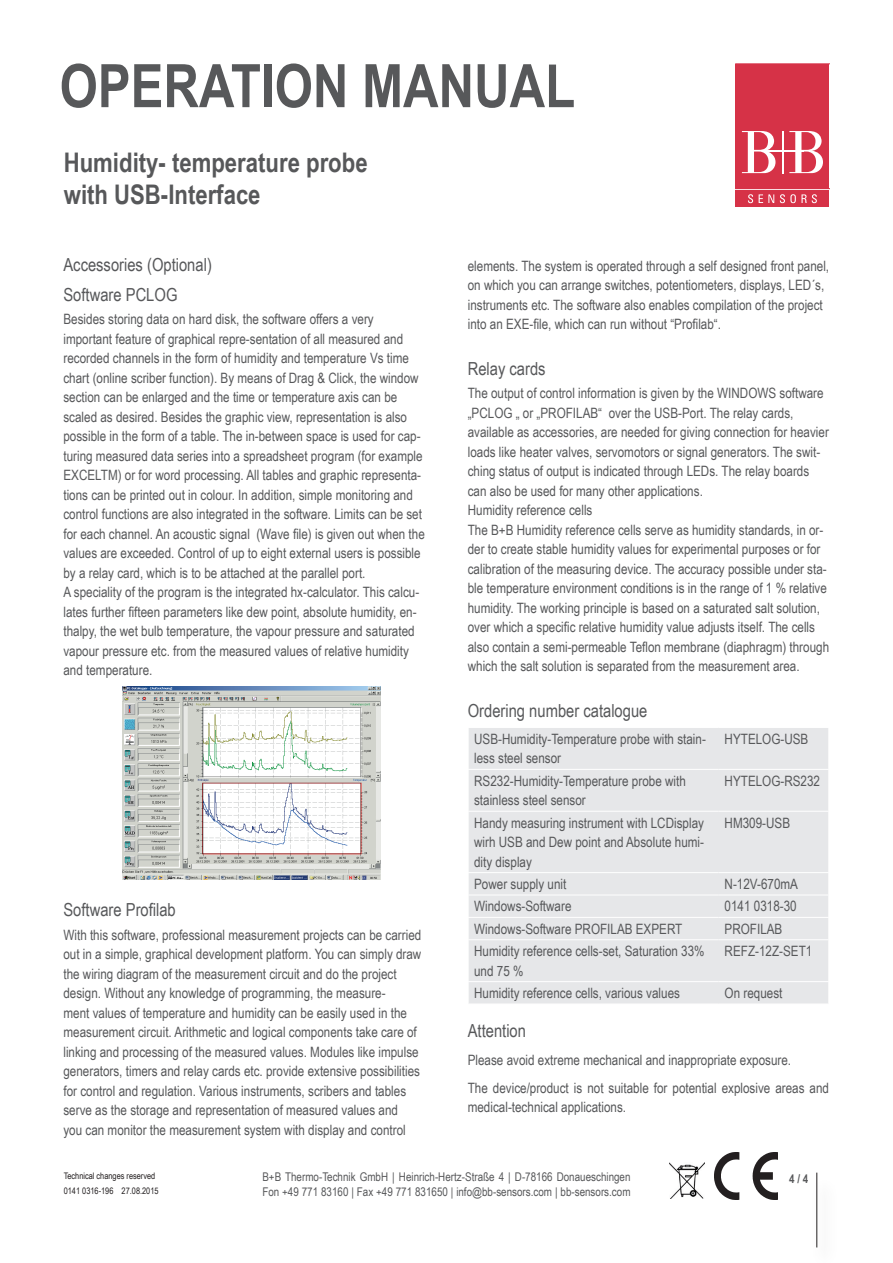
<style>
.page{position:relative;width:893px;height:1263px;background:#fff}
.page>*{position:absolute;margin:0;border:0;box-sizing:border-box;transform-origin:0 0}
.t1{font:700 60px "Arial Narrow";color:#57585a}
.t2{font:700 27px/32.4px "Arial Narrow";color:#57585a}
.t3{font:18px/30.2px "Arial Narrow";color:#57585a}
.t4{font:14.25px/19.5px "Arial Narrow";color:#57585a}
.t5{font:12px/14.4px "Arial Narrow";color:#57585a}
.t6{font:700 12px "Arial Narrow";color:#57585a}
.t7{font:9px/15px "Arial Narrow";color:#231f20}
</style>
<div class="page">
<img style="left:122px;top:687px;width:259px;height:192px">
<div style="left:469px;top:728px;width:359px;height:41px;background:#e6e7e9"></div>
<div style="left:469px;top:770px;width:359px;height:234px;background:#e6e7e9"></div>
<hr style="left:468px;top:811px;width:251px;height:1px;background:#fff">
<hr style="left:719px;top:811px;width:110px;height:1px;background:#fff">
<hr style="left:468px;top:872px;width:251px;height:1px;background:#fff">
<hr style="left:719px;top:872px;width:110px;height:1px;background:#fff">
<hr style="left:468px;top:895px;width:251px;height:1px;background:#fff">
<hr style="left:719px;top:895px;width:110px;height:1px;background:#fff">
<hr style="left:468px;top:917px;width:251px;height:1px;background:#fff">
<hr style="left:719px;top:917px;width:110px;height:1px;background:#fff">
<hr style="left:468px;top:939px;width:251px;height:1px;background:#fff">
<hr style="left:719px;top:939px;width:110px;height:1px;background:#fff">
<hr style="left:468px;top:981px;width:251px;height:1px;background:#fff">
<hr style="left:719px;top:981px;width:110px;height:1px;background:#fff">
<div style="left:736px;top:190px;width:93px;height:17px;background:#d63247"></div>
<svg style="left:736px;top:64px;width:93px;height:139px"></svg>
<hr style="left:816px;top:1172px;width:1px;height:75px;background:#231f20">
<img style="left:715px;top:1152px;width:62px;height:47px">
<img style="left:670px;top:1162px;width:35px;height:36px">
<h1 class="t1" style="left:60px;top:41px;width:517px">OPERATION MANUAL</h1>
<h2 class="t2" style="left:64px;top:145px;width:305px">Humidity- temperature probe with USB-Interface</h2>
<p class="t3" style="left:63px;top:248px;width:150px">Accessories (Optional)<br>Software PCLOG</p>
<p class="t4" style="left:63px;top:309px;width:363px">Besides storing data on hard disk, the software offers a very important feature of graphical repre-sentation of all measured and recorded channels in the form of humidity and temperature Vs time chart (online scriber function). By means of Drag &amp; Click, the window section can be enlarged and the time or temperature axis can be scaled as desired. Besides the graphic view, representation is also possible in the form of a table. The in-between space is used for cap&shy;turing measured data series into a spreadsheet program (for example EXCELTM) or for word processing. All tables and graphic representa&shy;tions can be printed out in colour. In addition, simple monitoring and control functions are also integrated in the software. Limits can be set for each channel. An acoustic signal (Wave file) is given out when the values are exceeded. Control of up to eight external users is possible by a relay card, which is to be attached at the parallel port.<br>A speciality of the program is the integrated hx-calculator. This calcu&shy;lates further fifteen parameters like dew point, absolute humidity, en&shy;thalpy, the wet bulb temperature, the vapour pressure and saturated vapour pressure etc. from the measured values of relative humidity and temperature.</p>
<p class="t3" style="left:63px;top:894px;width:114px">Software Profilab</p>
<p class="t4" style="left:63px;top:924px;width:359px">With this software, professional measurement projects can be carried out in a simple, graphical development platform. You can simply draw the wiring diagram of the measurement circuit and do the project design. Without any knowledge of programming, the measure-<br>ment values of temperature and humidity can be easily used in the measurement circuit. Arithmetic and logical components take care of linking and processing of the measured values. Modules like impulse generators, timers and relay cards etc. provide extensive possibilities for control and regulation. Various instruments, scribers and tables serve as the storage and representation of measured values and<br>you can monitor the measurement system with display and control</p>
<p class="t4" style="left:468px;top:255px;width:363px">elements. The system is operated through a self designed front panel, on which you can arrange switches, potentiometers, displays, LED´s, instruments etc. The software also enables compilation of the project into an EXE-file, which can run without “Profilab“.</p>
<p class="t3" style="left:468px;top:353px;width:79px">Relay cards</p>
<p class="t4" style="left:468px;top:383px;width:363px">The output of control information is given by the WINDOWS software „PCLOG „ or „PROFILAB“ over the USB-Port. The relay cards, available as accessories, are needed for giving connection for heavier loads like heater valves, servomotors or signal generators. The swit&shy;ching status of output is indicated through LEDs. The relay boards can also be used for many other applications.<br>Humidity reference cells<br>The B+B Humidity reference cells serve as humidity standards, in or&shy;der to create stable humidity values for experimental purposes or for calibration of the measuring device. The accuracy possible under sta&shy;ble temperature environment conditions is in the range of 1 % relative humidity. The working principle is based on a saturated salt solution, over which a specific relative humidity value adjusts itself. The cells also contain a semi-permeable Teflon membrane (diaphragm) through which the salt solution is separated from the measurement area.</p>
<p class="t3" style="left:468px;top:695px;width:181px">Ordering number catalogue</p>
<p class="t4" style="left:474px;top:728px;width:233px">USB-Humidity-Temperature probe with stain&shy;less steel sensor</p>
<p class="t4" style="left:725px;top:728px;width:85px">HYTELOG-USB</p>
<p class="t4" style="left:474px;top:770px;width:213px">RS232-Humidity-Temperature probe with stainless steel sensor</p>
<p class="t4" style="left:725px;top:770px;width:97px">HYTELOG-RS232</p>
<p class="t4" style="left:474px;top:812px;width:231px;text-align:justify">Handy measuring instrument with LCDisplay wirh USB and Dew point and Absolute humi&shy;dity display</p>
<p class="t4" style="left:725px;top:812px;width:67px">HM309-USB</p>
<p class="t4" style="left:474px;top:874px;width:94px">Power supply unit</p>
<p class="t4" style="left:725px;top:874px;width:75px">N-12V-670mA</p>
<p class="t4" style="left:474px;top:896px;width:99px">Windows-Software</p>
<p class="t4" style="left:725px;top:896px;width:74px">0141 0318-30</p>
<p class="t4" style="left:474px;top:918px;width:210px">Windows-Software PROFILAB EXPERT</p>
<p class="t4" style="left:725px;top:918px;width:59px">PROFILAB</p>
<p class="t4" style="left:474px;top:941px;width:232px">Humidity reference cells-set, Saturation 33% und 75 %</p>
<p class="t4" style="left:725px;top:941px;width:89px">REFZ-12Z-SET1</p>
<p class="t4" style="left:474px;top:983px;width:207px">Humidity reference cells, various values</p>
<p class="t4" style="left:725px;top:983px;width:59px">On request</p>
<p class="t3" style="left:468px;top:1014px;width:60px">Attention</p>
<p class="t4" style="left:468px;top:1045px;width:363px;line-height:28px">Please avoid extreme mechanical and inappropriate exposure.<br>The device/product is not suitable for potential explosive areas and</p>
<p class="t4" style="left:468px;top:1097px;width:160px">medical-technical applications.</p>
<p class="t7" style="left:64px;top:1168px;width:96px">Technical changes reserved<br>0141 0316-196 27.08.2015</p>
<p class="t5" style="left:262px;top:1169px;width:370px">B+B Thermo-Technik GmbH | Heinrich-Hertz-Straße 4 | D-78166 Donaueschingen<br>Fon +49 771 83160 | Fax +49 771 831650 | info@bb-sensors.com | bb-sensors.com</p>
<p class="t6" style="left:789px;top:1170px;width:21px">4 / 4</p>
</div>
